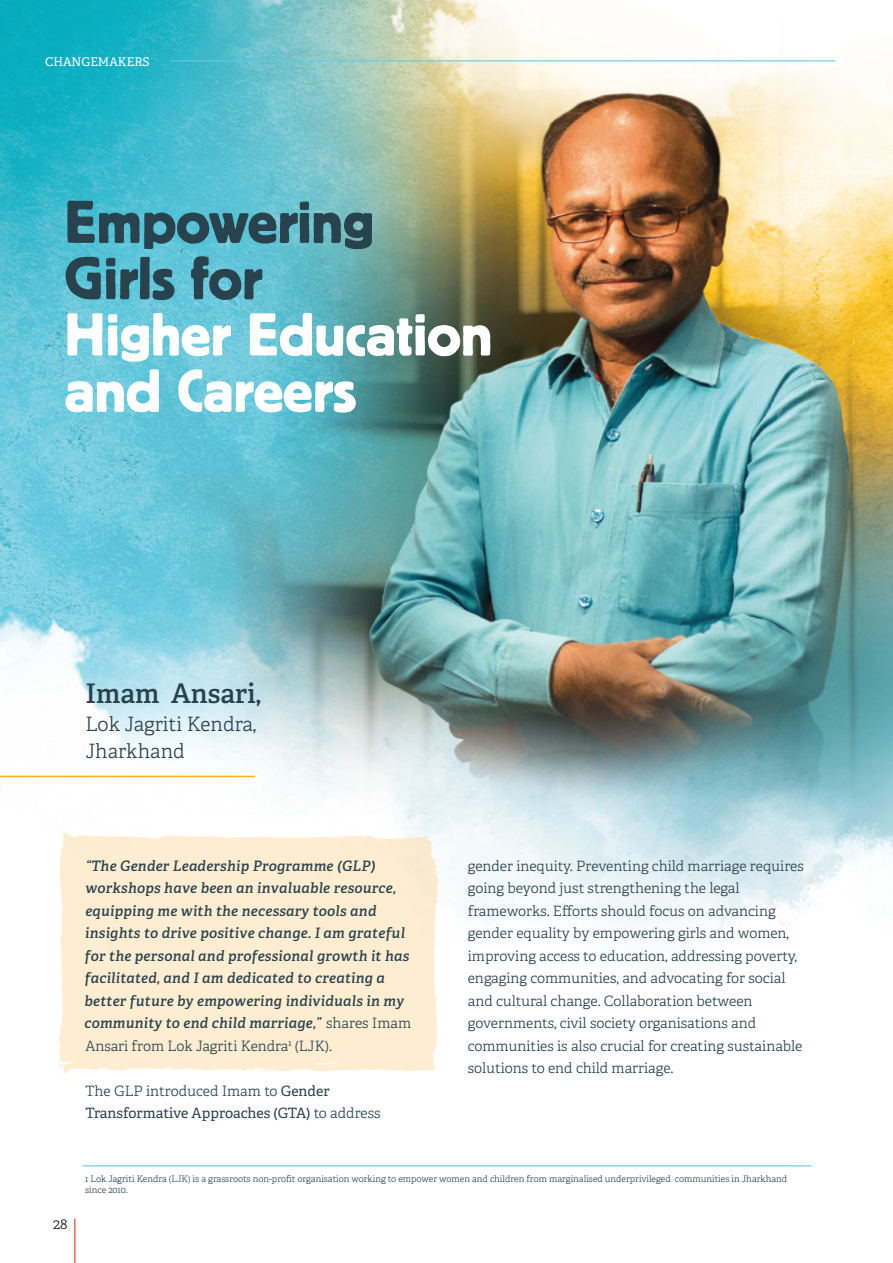
<style>
.page{position:relative;width:893px;height:1263px;background:#fff}
.page>*{position:absolute;margin:0;border:0;box-sizing:border-box;transform-origin:0 0}
.t1{font:63.15px/56.2px "Platz";color:#fff}
.t2{font:63.15px/56.2px "Platz";color:#28424e}
.t3{font:600 27px "Adelle";color:#28424e}
.t4{font:300 19.8px/27.8px "Adelle";color:#28424e}
.t5{font:300 15px "Adelle";color:#231f20}
.t6{font:300 14.25px/22.5px "Adelle";color:#28424e}
.t7{font:italic 600 14.25px/22.5px "Adelle";color:#28424e}
.t8{font:14.25px/22.5px "Adelle";color:#28424e}
.t9{font:12px "Adelle";color:#fff}
.t10{font:300 9px/11.4px "Adelle";color:#28424e}
.s1{font-weight:300}
</style>
<div class="page">
<img style="left:0;top:0;width:893px;height:1167px">
<div style="left:58px;top:831px;width:381px;height:243px;background:#feedd1"></div>
<svg style="left:289px;top:1065px;width:21px;height:2px"></svg>
<svg style="left:52px;top:1054px;width:2px;height:9px"></svg>
<hr style="left:0;top:776px;width:255px;height:1px;background:#fbaf23">
<hr style="left:82px;top:1165px;width:729px;height:1px;background:#66cbe1">
<hr style="left:171px;top:60px;width:664px;height:1px;background:#66cbe1">
<hr style="left:74px;top:1218px;width:2px;height:45px;background:#f26a5c">
<p class="t9" style="left:45px;top:54px;width:106px">CHANGEMAKERS</p>
<h1 class="t2" style="left:64px;top:193px;width:311px">Empowering<br>Girls for</h1>
<h1 class="t1" style="left:64px;top:306px;width:429px">Higher Education and Careers</h1>
<h2 class="t3" style="left:85px;top:676px;width:177px">Imam Ansari,</h2>
<h3 class="t4" style="left:85px;top:710px;width:173px">Lok Jagriti Kendra,<br>Jharkhand</h3>
<p class="t7" style="left:81px;top:857px;width:328px;rotate:-1deg">“The Gender Leadership Programme (GLP) workshops have been an invaluable resource, equipping me with the necessary tools and insights to drive positive change. I am grateful for the personal and professional growth it has facilitated, and I am dedicated to creating a better future by empowering individuals in my community to end child marriage,”</p>
<p class="t6" style="left:85px;top:1012px;width:327px;text-indent:241px">shares Imam<br>Ansari from Lok Jagriti Kendra<sup>1</sup> (LJK).</p>
<p class="t8" style="left:85px;top:1079px;width:296px"><span class="s1">The GLP introduced Imam to</span> Gender<br>Transformative Approaches (GTA) <span class="s1">to address</span></p>
<p class="t6" style="left:468px;top:855px;width:338px">gender inequity. Preventing child marriage requires going beyond just strengthening the legal frameworks. Efforts should focus on advancing gender equality by empowering girls and women, improving access to education, addressing poverty, engaging communities, and advocating for social and cultural change. Collaboration between governments, civil society organisations and communities is also crucial for creating sustainable solutions to end child marriage.</p>
<p class="t5" style="left:53px;top:1214px;width:16px">28</p>
<p class="t10" style="left:85px;top:1173px;width:703px">1 Lok Jagriti Kendra (LJK) is a grassroots non-profit organisation working to empower women and children from marginalised underprivileged communities in Jharkhand since 2010.</p>
</div>
